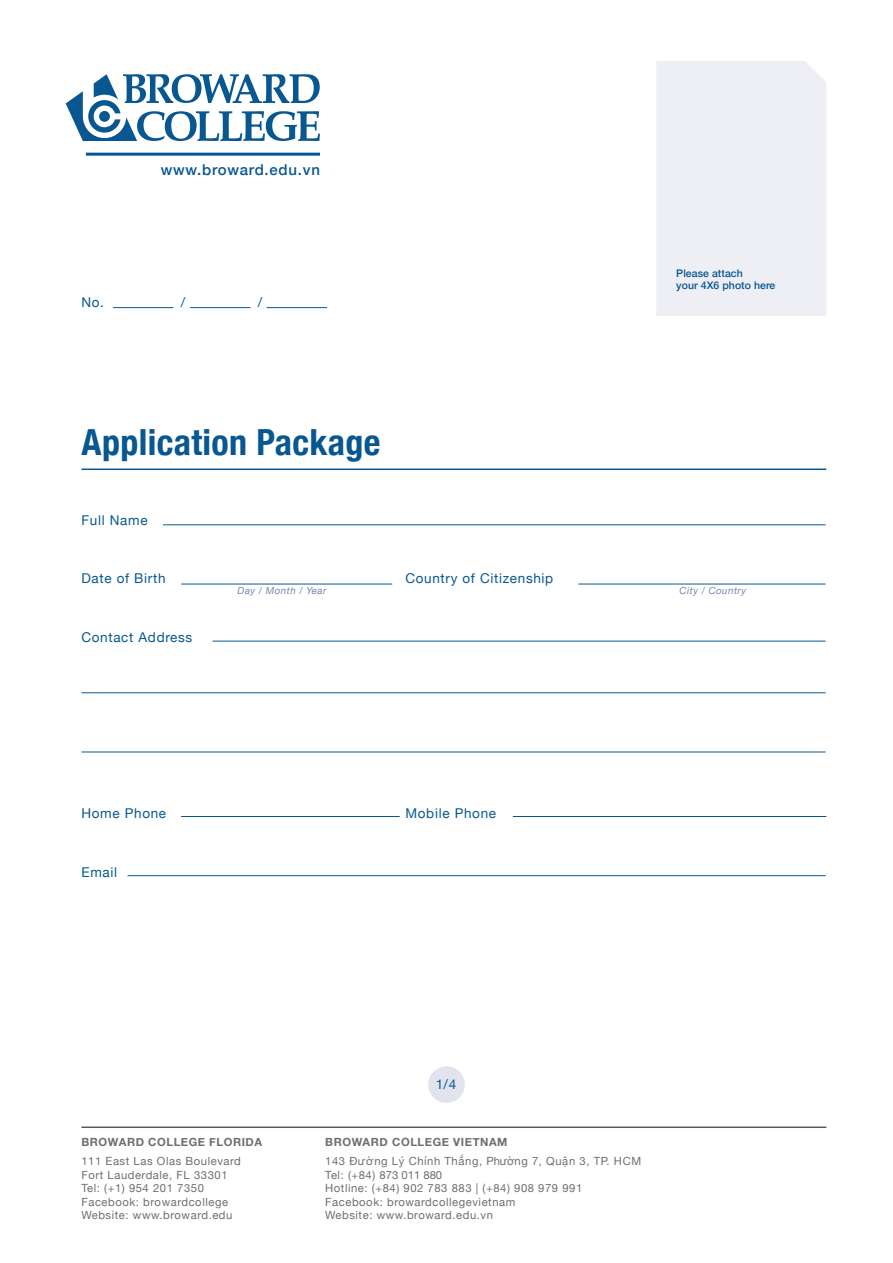
<style>
.page{position:relative;width:893px;height:1263px;background:#fff}
.page>*{position:absolute;margin:0;border:0;box-sizing:border-box;transform-origin:0 0}
.t1{font:700 condensed 36px "Helvetica Neue";letter-spacing:.01em;color:#085791}
.t2{font:500 15px "Helvetica Neue";letter-spacing:.05em;color:#085791}
.t3{font:13.5px "Helvetica Neue";letter-spacing:.05em;color:#085791}
.t4{font:11.25px/13.5px "Helvetica Neue";letter-spacing:.05em;color:#6d6e71}
.t5{font:700 11.25px "Helvetica Neue";letter-spacing:.05em;color:#6d6e71}
.t6{font:500 10.5px/12.6px "Helvetica Neue";letter-spacing:.005em;color:#085791}
.t7{font:italic 9.75px "Helvetica Neue";letter-spacing:.05em;color:#7386b1}
</style>
<div class="page">
<div style="left:656px;top:61px;width:170px;height:255px;background:#eeeff5"></div>
<svg style="left:66px;top:74px;width:254px;height:67px"></svg>
<hr style="left:86px;top:153px;width:234px;height:3px;background:#085791">
<hr style="left:81px;top:468px;width:745px;height:2px;background:#085791">
<hr style="left:81px;top:1126px;width:745px;height:2px;background:#58595b">
<hr style="left:163px;top:524px;width:663px;height:1px;background:#085791">
<hr style="left:113px;top:307px;width:60px;height:1px;background:#085791">
<hr style="left:190px;top:307px;width:60px;height:1px;background:#085791">
<hr style="left:267px;top:307px;width:60px;height:1px;background:#085791">
<hr style="left:181px;top:584px;width:211px;height:1px;background:#085791">
<hr style="left:213px;top:641px;width:613px;height:1px;background:#085791">
<hr style="left:81px;top:692px;width:745px;height:1px;background:#085791">
<hr style="left:81px;top:752px;width:745px;height:1px;background:#085791">
<hr style="left:181px;top:816px;width:219px;height:1px;background:#085791">
<hr style="left:513px;top:816px;width:313px;height:1px;background:#085791">
<hr style="left:128px;top:875px;width:698px;height:1px;background:#085791">
<hr style="left:578px;top:584px;width:248px;height:1px;background:#085791">
<div style="left:428px;top:1066px;width:37px;height:37px;background:#e1e3ed;border-radius:50%"></div>
<h2 class="t2" style="left:161px;top:157px;width:161px">www.broward.edu.vn</h2>
<p class="t3" style="left:81px;top:293px;width:24px">No.</p>
<p class="t3" style="left:181px;top:293px;width:6px">/</p>
<p class="t3" style="left:258px;top:293px;width:6px">/</p>
<h1 class="t1" style="left:81px;top:412px;width:301px">Application Package</h1>
<p class="t3" style="left:81px;top:510px;width:68px">Full Name</p>
<p class="t6" style="left:676px;top:266px;width:101px">Please attach<br>your 4X6 photo here</p>
<p class="t3" style="left:81px;top:569px;width:86px">Date of Birth</p>
<p class="t3" style="left:405px;top:569px;width:149px">Country of Citizenship</p>
<p class="t7" style="left:238px;top:584px;width:90px">Day / Month / Year</p>
<p class="t7" style="left:680px;top:584px;width:68px">City / Country</p>
<p class="t3" style="left:81px;top:627px;width:112px">Contact Address</p>
<p class="t3" style="left:81px;top:804px;width:86px">Home Phone</p>
<p class="t3" style="left:405px;top:804px;width:92px">Mobile Phone</p>
<p class="t3" style="left:81px;top:862px;width:37px">Email</p>
<p class="t5" style="left:81px;top:1133px;width:182px">BROWARD COLLEGE FLORIDA</p>
<p class="t4" style="left:81px;top:1155px;width:161px">111 East Las Olas Boulevard<br>Fort Lauderdale, FL 33301<br>Tel: (+1) 954 201 7350<br>Facebook: browardcollege<br>Website: www.broward.edu</p>
<p class="t3" style="left:436px;top:1074px;width:22px">1/4</p>
<p class="t5" style="left:325px;top:1133px;width:184px">BROWARD COLLEGE VIETNAM</p>
<p class="t4" style="left:325px;top:1155px;width:317px">143 Đường Lý Chính Thắng, Phường 7, Quận 3, TP. HCM Tel: (+84) 873 011 880<br>Hotline: (+84) 902 783 883 | (+84) 908 979 991<br>Facebook: browardcollegevietnam<br>Website: www.broward.edu.vn</p>
</div>
